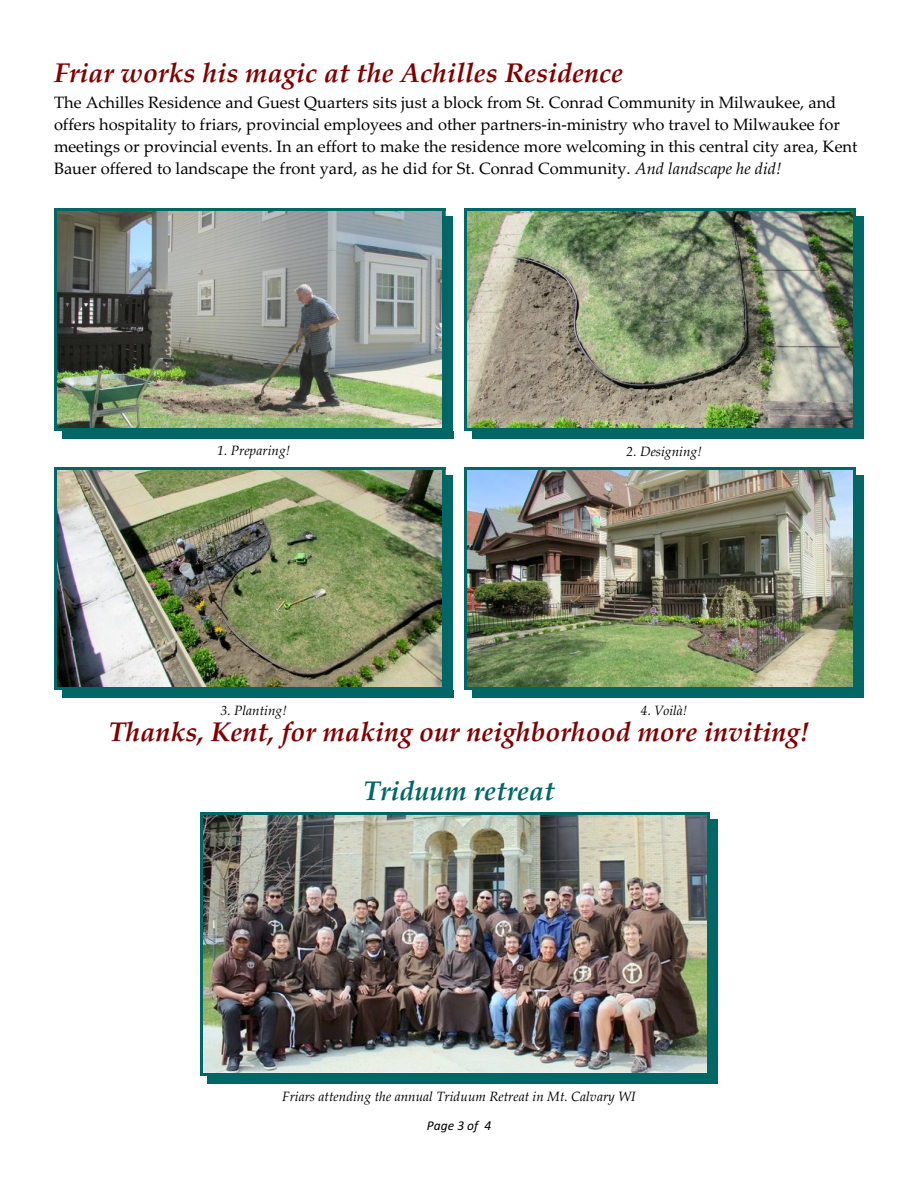
<style>
.page{position:relative;width:918px;height:1188px;background:#fff}
.page>*{position:absolute;margin:0;border:0;box-sizing:border-box;transform-origin:0 0}
.t1{font:italic 700 27px "Palatino Linotype";color:#800000}
.t2{font:italic 700 27px "Palatino Linotype";color:#066}
.t3{font:16.5px/22.2px "Palatino Linotype";color:#000}
.t4{font:italic 13.5px "Palatino Linotype";color:#000}
.t5{font:italic 13.5px "Calibri";letter-spacing:.005em;color:#000}
.s1{font-style:italic}
</style>
<div class="page">
<img style="left:57px;top:211px;width:386px;height:217px">
<hr style="left:54px;top:208px;width:3px;height:223px;background:#066">
<hr style="left:443px;top:208px;width:2px;height:223px;background:#066">
<hr style="left:54px;top:208px;width:391px;height:3px;background:#066">
<hr style="left:54px;top:428px;width:391px;height:3px;background:#066">
<div style="left:445px;top:216px;width:8px;height:223px;background:#066"></div>
<div style="left:62px;top:431px;width:391px;height:8px;background:#066"></div>
<img style="left:467px;top:211px;width:386px;height:217px">
<hr style="left:464px;top:208px;width:3px;height:223px;background:#066">
<hr style="left:853px;top:208px;width:3px;height:223px;background:#066">
<hr style="left:464px;top:208px;width:392px;height:3px;background:#066">
<hr style="left:464px;top:428px;width:392px;height:3px;background:#066">
<div style="left:856px;top:216px;width:8px;height:223px;background:#066"></div>
<div style="left:472px;top:431px;width:392px;height:8px;background:#066"></div>
<img style="left:57px;top:470px;width:386px;height:217px">
<hr style="left:54px;top:467px;width:3px;height:223px;background:#066">
<hr style="left:443px;top:467px;width:2px;height:223px;background:#066">
<hr style="left:54px;top:467px;width:391px;height:3px;background:#066">
<hr style="left:54px;top:687px;width:391px;height:3px;background:#066">
<div style="left:445px;top:475px;width:8px;height:223px;background:#066"></div>
<div style="left:62px;top:690px;width:391px;height:8px;background:#066"></div>
<img style="left:467px;top:470px;width:386px;height:217px">
<hr style="left:464px;top:467px;width:3px;height:223px;background:#066">
<hr style="left:853px;top:467px;width:3px;height:223px;background:#066">
<hr style="left:464px;top:467px;width:392px;height:3px;background:#066">
<hr style="left:464px;top:687px;width:392px;height:3px;background:#066">
<div style="left:856px;top:475px;width:8px;height:223px;background:#066"></div>
<div style="left:472px;top:690px;width:392px;height:8px;background:#066"></div>
<img style="left:203px;top:815px;width:504px;height:258px">
<hr style="left:200px;top:812px;width:2px;height:264px;background:#066">
<hr style="left:707px;top:812px;width:3px;height:264px;background:#066">
<hr style="left:200px;top:812px;width:510px;height:2px;background:#066">
<hr style="left:200px;top:1073px;width:510px;height:3px;background:#066">
<div style="left:710px;top:820px;width:8px;height:264px;background:#066"></div>
<div style="left:208px;top:1076px;width:510px;height:8px;background:#066"></div>
<h1 class="t1" style="left:54px;top:62px;width:571px">Friar works his magic at the Achilles Residence</h1>
<p class="t3" style="left:54px;top:93px;width:805px">The Achilles Residence and Guest Quarters sits just a block from St. Conrad Community in Milwaukee, and offers hospitality to friars, provincial employees and other partners-in-ministry who travel to Milwaukee for meetings or provincial events. In an effort to make the residence more welcoming in this central city area, Kent Bauer offered to landscape the front yard, as he did for St. Conrad Community. <span class="s1">And landscape he did!</span></p>
<p class="t4" style="left:217px;top:445px;width:75px">1. Preparing!</p>
<p class="t4" style="left:627px;top:446px;width:77px">2. Designing!</p>
<p class="t4" style="left:221px;top:705px;width:68px">3. Planting!</p>
<p class="t4" style="left:641px;top:705px;width:48px">4. Voilà!</p>
<h1 class="t1" style="left:109px;top:721px;width:702px">Thanks, Kent, for making our neighborhood more inviting!</h1>
<h1 class="t2" style="left:364px;top:780px;width:193px">Triduum retreat</h1>
<p class="t4" style="left:282px;top:1091px;width:355px">Friars attending the annual Triduum Retreat in Mt. Calvary WI</p>
<p class="t5" style="left:427px;top:1120px;width:66px">Page 3 of 4</p>
</div>
